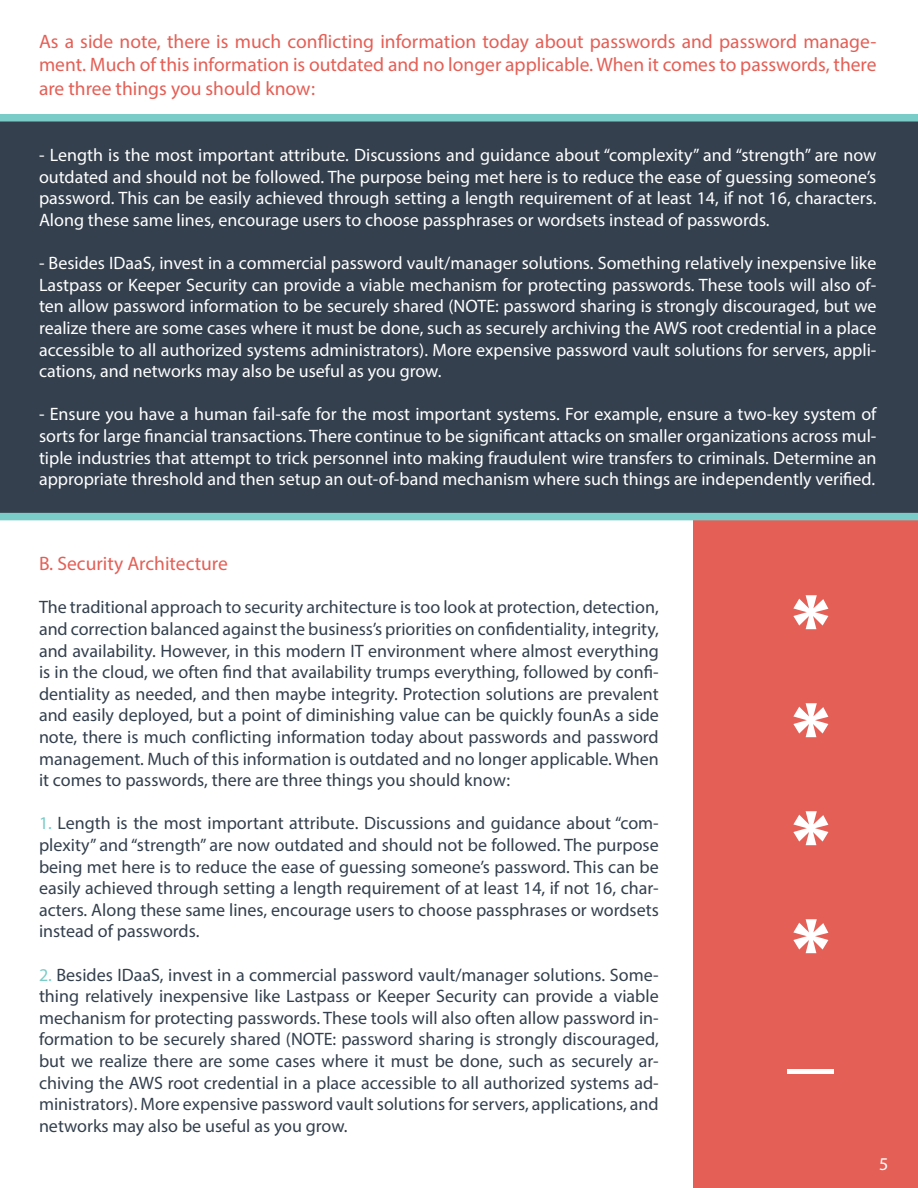
<style>
.page{position:relative;width:918px;height:1188px;background:#fff}
.page>*{position:absolute;margin:0;border:0;box-sizing:border-box;transform-origin:0 0}
.t1{font:700 90px "Century Gothic";color:#fff}
.t2{font:19.5px/23.4px "Myriad Pro";color:#e45f56;text-align:justify}
.t3{font:18px/21.6px "Myriad Pro";color:#34404e;text-align:justify}
.t4{font:18px/21.6px "Myriad Pro";color:#fff;text-align:justify}
.s1{color:#7accc8}
</style>
<div class="page">
<div style="left:693px;top:511px;width:225px;height:677px;background:#e45f56"></div>
<div style="left:0;top:118px;width:918px;height:399px;background:#34404e"></div>
<div style="left:0;top:114px;width:918px;height:8px;background:#7accc8"></div>
<div style="left:0;top:513px;width:918px;height:7px;background:#7accc8"></div>
<p class="t2" style="left:39px;top:29px;width:839px">As a side note, there is much conflicting information today about passwords and password manage&shy;ment. Much of this information is outdated and no longer applicable. When it comes to passwords, there are three things you should know:</p>
<p class="t4" style="left:39px;top:144px;width:839px">- Length is the most important attribute. Discussions and guidance about “complexity” and “strength” are now outdated and should not be followed. The purpose being met here is to reduce the ease of guessing someone’s password. This can be easily achieved through setting a length requirement of at least 14, if not 16, characters.<br>Along these same lines, encourage users to choose passphrases or wordsets instead of passwords.</p>
<p class="t4" style="left:39px;top:252px;width:839px">- Besides IDaaS, invest in a commercial password vault/manager solutions. Something relatively inexpensive like Lastpass or Keeper Security can provide a viable mechanism for protecting passwords. These tools will also of&shy;ten allow password information to be securely shared (NOTE: password sharing is strongly discouraged, but we realize there are some cases where it must be done, such as securely archiving the AWS root credential in a place accessible to all authorized systems administrators). More expensive password vault solutions for servers, appli&shy;cations, and networks may also be useful as you grow.</p>
<p class="t4" style="left:39px;top:403px;width:839px">- Ensure you have a human fail-safe for the most important systems. For example, ensure a two-key system of sorts for large financial transactions. There continue to be significant attacks on smaller organizations across mul&shy;tiple industries that attempt to trick personnel into making fraudulent wire transfers to criminals. Determine an appropriate threshold and then setup an out-of-band mechanism where such things are independently verified.</p>
<p class="t2" style="left:39px;top:552px;width:190px">B. Security Architecture</p>
<p class="t3" style="left:39px;top:596px;width:621px">The traditional approach to security architecture is too look at protection, detection, and correction balanced against the business’s priorities on confidentiality, integrity, and availability. However, in this modern IT environment where almost everything is in the cloud, we often find that availability trumps everything, followed by confi&shy;dentiality as needed, and then maybe integrity. Protection solutions are prevalent and easily deployed, but a point of diminishing value can be quickly founAs a side note, there is much conflicting information today about passwords and password management. Much of this information is outdated and no longer applicable. When it comes to passwords, there are three things you should know:</p>
<p class="t3" style="left:39px;top:812px;width:621px"><span class="s1">1.</span> Length is the most important attribute. Discussions and guidance about “com&shy;plexity” and “strength” are now outdated and should not be followed. The purpose being met here is to reduce the ease of guessing someone’s password. This can be easily achieved through setting a length requirement of at least 14, if not 16, char&shy;acters. Along these same lines, encourage users to choose passphrases or wordsets instead of passwords.</p>
<p class="t3" style="left:39px;top:964px;width:621px"><span class="s1">2.</span> Besides IDaaS, invest in a commercial password vault/manager solutions. Some&shy;thing relatively inexpensive like Lastpass or Keeper Security can provide a viable mechanism for protecting passwords. These tools will also often allow password in&shy;formation to be securely shared (NOTE: password sharing is strongly discouraged, but we realize there are some cases where it must be done, such as securely ar&shy;chiving the AWS root credential in a place accessible to all authorized systems ad&shy;ministrators). More expensive password vault solutions for servers, applications, and networks may also be useful as you grow.</p>
<p class="t1" style="left:791px;top:561px;width:41px">*</p>
<p class="t1" style="left:791px;top:669px;width:41px">*</p>
<p class="t1" style="left:791px;top:777px;width:41px">*</p>
<p class="t1" style="left:791px;top:885px;width:41px">*</p>
<p class="t1" style="left:788px;top:961px;width:46px">_</p>
<p class="t4" style="left:879px;top:1153px;width:11px">5</p>
</div>
